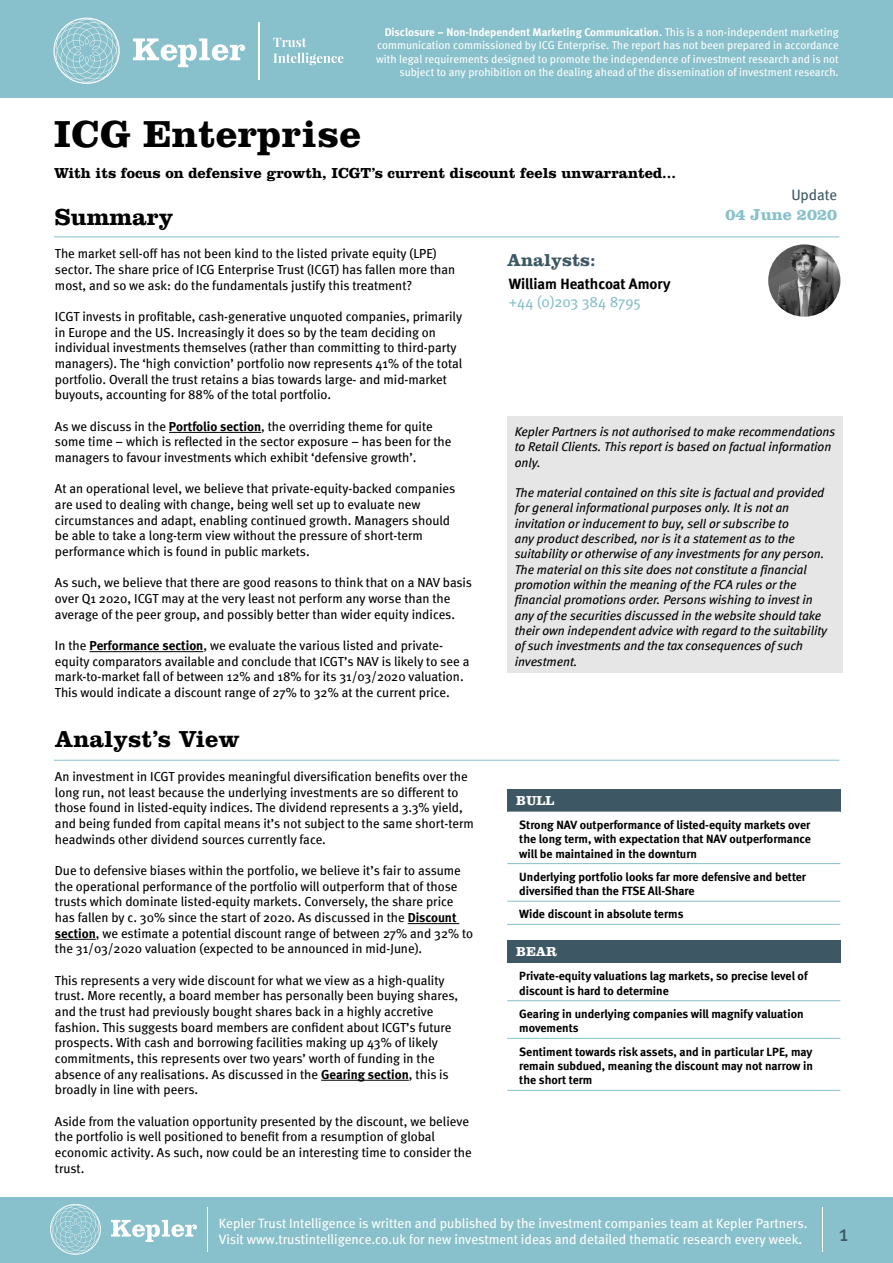
<style>
.page{position:relative;width:893px;height:1263px;background:#fff}
.page>*{position:absolute;margin:0;border:0;box-sizing:border-box;transform-origin:0 0}
.t1{font:700 39px "Clarendon LT Std";letter-spacing:.01em;color:#000}
.t2{font:700 24px "Clarendon LT Std";color:#000}
.t3{font:22.5px "Meta";color:#3d5864}
.t4{font:700 18px "Clarendon LT Std";color:#3d5864}
.t5{font:700 16.5px "Clarendon LT Std";color:#88c0cb}
.t6{font:700 15px "Clarendon LT Std";color:#000}
.t7{font:700 15px "Meta";color:#000}
.t8{font:15px "Meta";color:#88c0cb}
.t9{font:15px "Meta";letter-spacing:-.005em;color:#3d5864}
.t10{font:13.5px/16.2px "Meta";color:#fff}
.t11{font:700 13.5px "Clarendon LT Std";color:#fff}
.t12{font:13.05px/15.6px "Meta";color:#000}
.t13{font:italic 12.75px/15.3px "Meta Book LF";color:#000}
.t14{font:700 12px/14.4px "Meta";color:#000}
.t15{font:11.25px/13.5px "Meta";color:#fff;text-align:right}
.t16{font:11.25px "Meta Bold LF";color:#fff}
.s1{font-family:"Meta"}
.s2{font-family:"Meta Bold LF"}
</style>
<div class="page">
<div style="left:0;top:0;width:893px;height:98px;background:#88c0cb"></div>
<div style="left:0;top:1197px;width:893px;height:66px;background:#88c0cb"></div>
<svg style="left:111px;top:1220px;width:86px;height:22px"></svg>
<svg style="left:50px;top:1204px;width:51px;height:51px"></svg>
<hr style="left:207px;top:1207px;width:1px;height:44px;background:#fff">
<svg style="left:133px;top:38px;width:112px;height:29px"></svg>
<svg style="left:53px;top:18px;width:67px;height:66px"></svg>
<svg style="left:273px;top:38px;width:33px;height:9px"></svg>
<svg style="left:273px;top:53px;width:70px;height:12px"></svg>
<hr style="left:259px;top:22px;width:1px;height:58px;background:#fff">
<hr style="left:822px;top:1207px;width:1px;height:44px;background:#fff">
<hr style="left:169px;top:432px;width:92px;height:1px;background:#000">
<hr style="left:89px;top:651px;width:114px;height:1px;background:#000">
<hr style="left:408px;top:923px;width:51px;height:1px;background:#000">
<hr style="left:55px;top:939px;width:41px;height:1px;background:#000">
<hr style="left:321px;top:1080px;width:88px;height:1px;background:#000">
<hr style="left:54px;top:236px;width:785px;height:1px;background:#88c0cb">
<hr style="left:54px;top:760px;width:785px;height:1px;background:#88c0cb">
<img style="left:768px;top:244px;width:72px;height:73px;border-radius:36px">
<div style="left:507px;top:417px;width:336px;height:256px;background:#e6e6e6"></div>
<div style="left:507px;top:789px;width:333px;height:23px;background:#3d5864"></div>
<svg style="left:507px;top:864px;width:333px;height:60px"></svg>
<hr style="left:507px;top:924px;width:333px;height:1px;background:#88c0cb">
<hr style="left:507px;top:863px;width:333px;height:1px;background:#88c0cb">
<hr style="left:507px;top:901px;width:333px;height:1px;background:#88c0cb">
<div style="left:507px;top:941px;width:333px;height:22px;background:#3d5864"></div>
<svg style="left:507px;top:1001px;width:333px;height:89px"></svg>
<hr style="left:507px;top:1000px;width:333px;height:1px;background:#88c0cb">
<hr style="left:507px;top:1038px;width:333px;height:1px;background:#88c0cb">
<hr style="left:507px;top:1090px;width:333px;height:1px;background:#88c0cb">
<p class="t16" style="left:385px;top:25px;width:456px">Disclosure – Non-Independent Marketing Communication. <span class="s1">This is a non-independent marketing</span></p>
<p class="t15" style="left:376px;top:38px;width:464px">communication commissioned by ICG Enterprise. The report has not been prepared in accordance with legal requirements designed to promote the independence of investment research and is not subject to any prohibition on the dealing ahead of the dissemination of investment research.</p>
<h1 class="t1" style="left:54px;top:110px;width:309px">ICG Enterprise</h1>
<p class="t6" style="left:54px;top:164px;width:623px">With its focus on defensive growth, ICGT’s current discount feels unwarranted...</p>
<h2 class="t2" style="left:55px;top:202px;width:120px">Summary</h2>
<p class="t12" style="left:55px;top:246px;width:402px">The market sell-off has not been kind to the listed private equity (LPE) sector. The share price of ICG Enterprise Trust (ICGT) has fallen more than most, and so we ask: do the fundamentals justify this treatment?</p>
<p class="t12" style="left:55px;top:309px;width:409px">ICGT invests in profitable, cash-generative unquoted companies, primarily in Europe and the US. Increasingly it does so by the team deciding on individual investments themselves (rather than committing to third-party managers). The ‘high conviction’ portfolio now represents 41% of the total portfolio. Overall the trust retains a bias towards large- and mid-market buyouts, accounting for 88% of the total portfolio.</p>
<p class="t12" style="left:55px;top:418px;width:398px">As we discuss in the <span class="s2">Portfolio section</span>, the overriding theme for quite some time – which is reflected in the sector exposure – has been for the managers to favour investments which exhibit ‘defensive growth’.</p>
<p class="t12" style="left:55px;top:481px;width:402px">At an operational level, we believe that private-equity-backed companies are used to dealing with change, being well set up to evaluate new circumstances and adapt, enabling continued growth. Managers should be able to take a long-term view without the pressure of short-term performance which is found in public markets.</p>
<p class="t12" style="left:55px;top:575px;width:419px">As such, we believe that there are good reasons to think that on a NAV basis over Q1 2020, ICGT may at the very least not perform any worse than the average of the peer group, and possibly better than wider equity indices.</p>
<p class="t12" style="left:55px;top:637px;width:416px">In the <span class="s2">Performance section</span>, we evaluate the various listed and private&shy;equity comparators available and conclude that ICGT’s NAV is likely to see a mark-to-market fall of between 12% and 18% for its 31/03/2020 valuation.<br>This would indicate a discount range of 27% to 32% at the current price.</p>
<h2 class="t2" style="left:55px;top:725px;width:186px">Analyst’s View</h2>
<p class="t12" style="left:55px;top:768px;width:420px">An investment in ICGT provides meaningful diversification benefits over the long run, not least because the underlying investments are so different to those found in listed-equity indices. The dividend represents a 3.3% yield, and being funded from capital means it’s not subject to the same short-term headwinds other dividend sources currently face.</p>
<p class="t12" style="left:55px;top:862px;width:420px">Due to defensive biases within the portfolio, we believe it’s fair to assume the operational performance of the portfolio will outperform that of those trusts which dominate listed-equity markets. Conversely, the share price has fallen by c. 30% since the start of 2020. As discussed in the <span class="s2">Discount section</span>, we estimate a potential discount range of between 27% and 32% to the 31/03/2020 valuation (expected to be announced in mid-June).</p>
<p class="t12" style="left:55px;top:972px;width:405px">This represents a very wide discount for what we view as a high-quality trust. More recently, a board member has personally been buying shares, and the trust had previously bought shares back in a highly accretive fashion. This suggests board members are confident about ICGT’s future prospects. With cash and borrowing facilities making up 43% of likely commitments, this represents over two years’ worth of funding in the absence of any realisations. As discussed in the <span class="s2">Gearing section</span>, this is broadly in line with peers.</p>
<p class="t12" style="left:55px;top:1113px;width:418px">Aside from the valuation opportunity presented by the discount, we believe the portfolio is well positioned to benefit from a resumption of global economic activity. As such, now could be an interesting time to consider the trust.</p>
<h3 class="t4" style="left:507px;top:249px;width:90px">Analysts:</h3>
<p class="t7" style="left:509px;top:275px;width:163px">William Heathcoat Amory</p>
<p class="t8" style="left:509px;top:293px;width:134px">+44 (0)203 384 8795</p>
<p class="t9" style="left:791px;top:186px;width:47px">Update</p>
<p class="t5" style="left:725px;top:204px;width:113px">04 June 2020</p>
<p class="t13" style="left:515px;top:424px;width:322px">Kepler Partners is not authorised to make recommendations to Retail Clients. This report is based on factual information only.</p>
<p class="t13" style="left:515px;top:485px;width:314px">The material contained on this site is factual and provided for general informational purposes only. It is not an invitation or inducement to buy, sell or subscribe to<br>any product described, nor is it a statement as to the suitability or otherwise of any investments for any person.<br>The material on this site does not constitute a financial promotion within the meaning of the FCA rules or the financial promotions order. Persons wishing to invest in any of the securities discussed in the website should take their own independent advice with regard to the suitability of such investments and the tax consequences of such investment.</p>
<p class="t11" style="left:516px;top:792px;width:40px">BULL</p>
<p class="t14" style="left:519px;top:817px;width:293px;text-align:justify">Strong NAV outperformance of listed-equity markets over the long term, with expectation that NAV outperformance will be maintained in the downturn</p>
<p class="t14" style="left:519px;top:869px;width:288px">Underlying portfolio looks far more defensive and better diversified than the FTSE All-Share</p>
<p class="t14" style="left:519px;top:907px;width:166px">Wide discount in absolute terms</p>
<p class="t11" style="left:516px;top:944px;width:43px">BEAR</p>
<p class="t14" style="left:519px;top:969px;width:290px">Private-equity valuations lag markets, so precise level of discount is hard to determine</p>
<p class="t14" style="left:519px;top:1006px;width:286px">Gearing in underlying companies will magnify valuation movements</p>
<p class="t14" style="left:519px;top:1044px;width:295px;text-align:justify">Sentiment towards risk assets, and in particular LPE, may remain subdued, meaning the discount may not narrow in the short term</p>
<p class="t10" style="left:219px;top:1214px;width:590px">Kepler Trust Intelligence is written and published by the investment companies team at Kepler Partners.<br>Visit www.trustintelligence.co.uk for new investment ideas and detailed thematic research every week.</p>
<h3 class="t3" style="left:839px;top:1220px;width:11px">1</h3>
</div>
